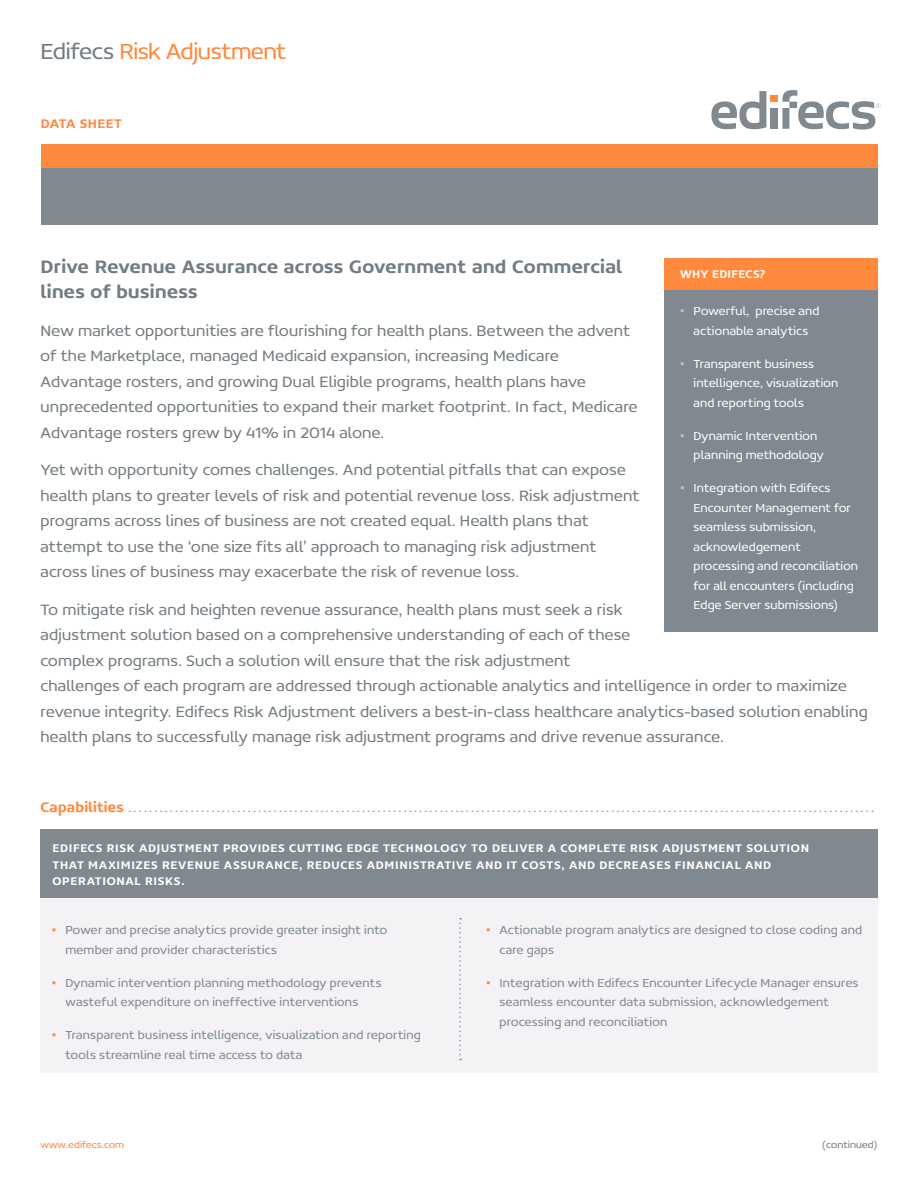
<style>
.page{position:relative;width:918px;height:1188px;background:#fff}
.page>*{position:absolute;margin:0;border:0;box-sizing:border-box;transform-origin:0 0}
.Page_Title{font:300 24px "Concord";letter-spacing:-.02em;color:#ff893d}
.Body_Intro{font:500 19.5px/25.5px "Concord";letter-spacing:.015em;color:#737c82}
.Body_Intro-2{font:300 16.5px/25.5px "Concord";letter-spacing:.015em;color:#737c82}
.t1{font:500 13.5px "Concord";letter-spacing:.035em;color:#ff893d}
.t2{font:300 12.75px/19.5px "Concord";letter-spacing:.025em;color:#808890}
.t3{font:300 12.75px/19.5px "Concord";letter-spacing:.015em;color:#fff}
.Subhead_in_Rule{font:500 12px/16.5px "Concord";letter-spacing:.055em;color:#fff}
.Subhead_in_Rule-2{font:500 12px "Concord";letter-spacing:.02em;color:#fff}
.t4{font:300 10.2px "Concord";letter-spacing:.005em;color:#ff893d}
.t5{font:300 10.2px "Concord";letter-spacing:.005em;color:#737c82;scale:1.04 1}
.Subhead_with_Dotted{font:500 9px "Concord";color:#808890}
.s1{color:#737c82}
.s2{font-family:"Franklin Gothic";font-weight:400;font-size:12.9px;color:#bfc2c6}
.s3{font-size:15px;color:#ff893d}
.s4{font-family:"Franklin Gothic";font-weight:400;color:#ff893d}
</style>
<div class="page">
<div style="left:41px;top:144px;width:837px;height:25px;background:#ff893d"></div>
<div style="left:41px;top:169px;width:837px;height:56px;background:#808890"></div>
<div style="left:40px;top:866px;width:838px;height:207px;background:#f4f2f4"></div>
<div style="left:40px;top:829px;width:838px;height:68px;background:#808890"></div>
<div style="left:664px;top:258px;width:214px;height:374px;background:#808890"></div>
<div style="left:664px;top:258px;width:214px;height:32px;background:#ff893d"></div>
<svg style="left:459px;top:918px;width:2px;height:142px"></svg>
<div style="left:771px;top:95px;width:7px;height:7px;background:#ff893d"></div>
<svg style="left:711px;top:91px;width:55px;height:39px"></svg>
<div style="left:771px;top:108px;width:7px;height:21px;background:#808890"></div>
<svg style="left:782px;top:90px;width:98px;height:40px"></svg>
<p class="Page_Title" style="left:40px;top:36px;width:247px"><span class="s1">Edifecs</span> Risk Adjustment</p>
<p class="t1" style="left:41px;top:116px;width:83px">DATA SHEET</p>
<p class="Body_Intro" style="left:40px;top:253px;width:583px">Drive Revenue Assurance across Government and Commercial lines of business</p>
<p class="Body_Intro-2" style="left:40px;top:318px;width:599px">New market opportunities are flourishing for health plans. Between the advent of the Marketplace, managed Medicaid expansion, increasing Medicare Advantage rosters, and growing Dual Eligible programs, health plans have unprecedented opportunities to expand their market footprint. In fact, Medicare Advantage rosters grew by 41% in 2014 alone.</p>
<p class="Body_Intro-2" style="left:40px;top:457px;width:600px">Yet with opportunity comes challenges. And potential pitfalls that can expose health plans to greater levels of risk and potential revenue loss. Risk adjustment programs across lines of business are not created equal. Health plans that attempt to use the ‘one size fits all’ approach to managing risk adjustment across lines of business may exacerbate the risk of revenue loss.</p>
<p class="Body_Intro-2" style="left:40px;top:597px;width:829px">To mitigate risk and heighten revenue assurance, health plans must seek a risk<br>adjustment solution based on a comprehensive understanding of each of these<br>complex programs. Such a solution will ensure that the risk adjustment<br>challenges of each program are addressed through actionable analytics and intelligence in order to maximize revenue integrity. Edifecs Risk Adjustment delivers a best-in-class healthcare analytics-based solution enabling health plans to successfully manage risk adjustment programs and drive revenue assurance.</p>
<p class="Subhead_in_Rule-2" style="left:680px;top:267px;width:87px">WHY EDIFECS?</p>
<p class="t3" style="left:680px;top:301px;width:141px;text-align:center"><span class="s2">▪</span> Powerful, precise and actionable analytics</p>
<p class="t3" style="left:694px;top:354px;width:146px;text-indent:-14px"><span class="s2">▪</span> Transparent business intelligence, visualization and reporting tools</p>
<p class="t3" style="left:694px;top:426px;width:132px;text-indent:-14px"><span class="s2">▪</span> Dynamic Intervention planning methodology</p>
<p class="t3" style="left:694px;top:478px;width:166px;text-indent:-14px"><span class="s2">▪</span> Integration with Edifecs<br>Encounter Management for seamless submission, acknowledgement processing and reconciliation for all encounters (including<br>Edge Server submissions)</p>
<p class="Subhead_with_Dotted" style="left:40px;top:804px;width:89px"><span class="s3">Capabilities</span> ................................................................................................................................................</p>
<p class="Subhead_in_Rule" style="left:52px;top:840px;width:758px">EDIFECS RISK ADJUSTMENT PROVIDES CUTTING EDGE TECHNOLOGY TO DELIVER A COMPLETE RISK ADJUSTMENT SOLUTION<br>THAT MAXIMIZES REVENUE ASSURANCE, REDUCES ADMINISTRATIVE AND IT COSTS, AND DECREASES FINANCIAL AND<br>OPERATIONAL RISKS.</p>
<p class="t2" style="left:65px;top:920px;width:323px;text-indent:-14px"><span class="s4">▪</span> Power and precise analytics provide greater insight into member and provider characteristics</p>
<p class="t2" style="left:65px;top:973px;width:318px;text-indent:-14px"><span class="s4">▪</span> Dynamic intervention planning methodology prevents wasteful expenditure on ineffective interventions</p>
<p class="t2" style="left:65px;top:1025px;width:357px;text-indent:-14px"><span class="s4">▪</span> Transparent business intelligence, visualization and reporting tools streamline real time access to data</p>
<p class="t2" style="left:500px;top:920px;width:364px;text-indent:-14px"><span class="s4">▪</span> Actionable program analytics are designed to close coding and care gaps</p>
<p class="t2" style="left:500px;top:973px;width:361px;text-indent:-14px"><span class="s4">▪</span> Integration with Edifecs Encounter Lifecycle Manager ensures seamless encounter data submission, acknowledgement processing and reconciliation</p>
<p class="t4" style="left:40px;top:1138px;width:85px">www.edifecs.com</p>
<p class="t5" style="left:822px;top:1138px;width:55px">(continued)</p>
</div>
